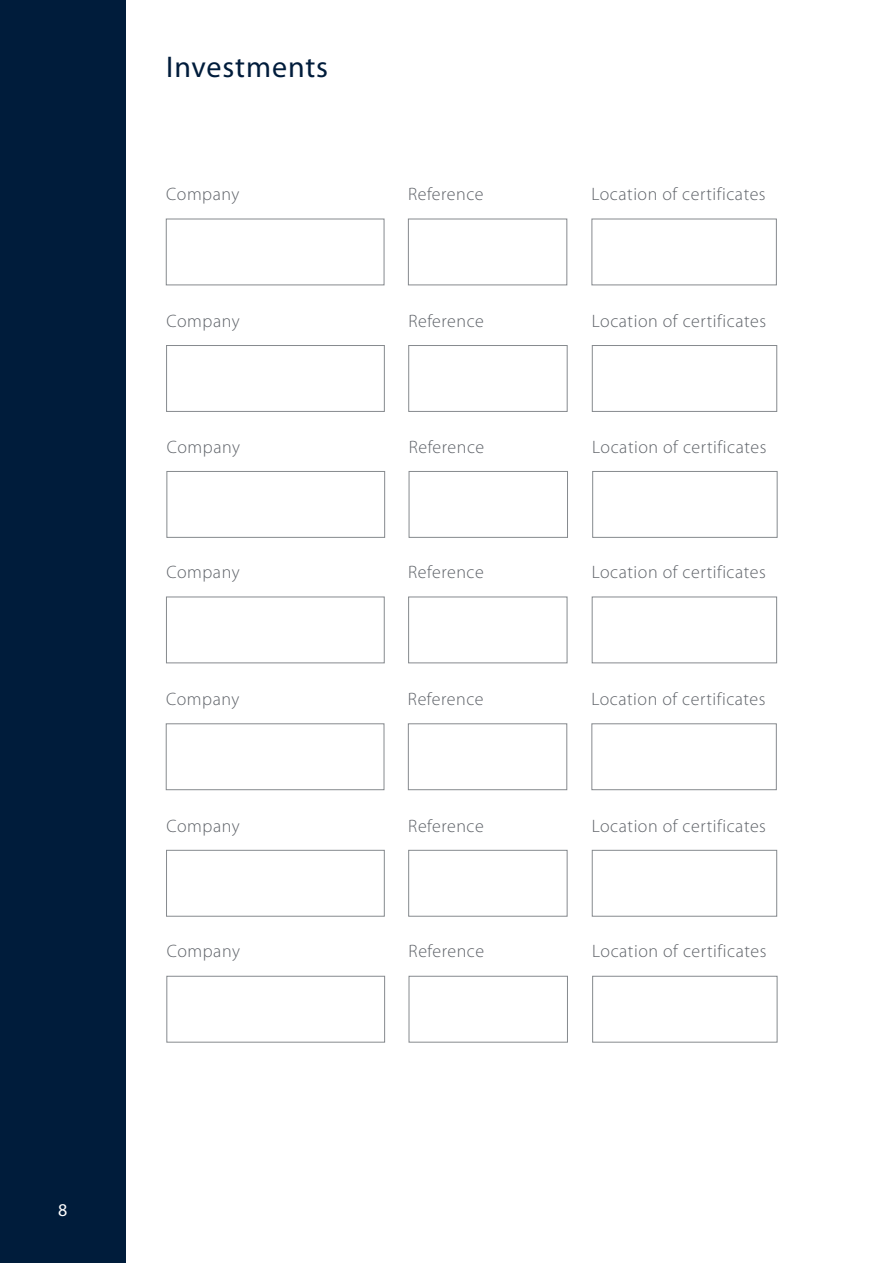
<style>
.page{position:relative;width:893px;height:1263px;background:#fff}
.page>*{position:absolute;margin:0;border:0;box-sizing:border-box;transform-origin:0 0}
.t1{font:30px "Myriad Pro";letter-spacing:.03em;color:#001c3b}
.t2{font:300 18px "Myriad Pro";letter-spacing:.03em;color:#5f6369}
.t3{font:18px "Myriad Pro";color:#fff}
</style>
<div class="page">
<div style="left:0;top:0;width:125px;height:1263px;background:#001c3b"></div>
<div style="left:166px;top:219px;width:218px;height:66px;border:1px solid #868a8e"></div>
<div style="left:408px;top:219px;width:159px;height:66px;border:1px solid #868a8e"></div>
<div style="left:166px;top:345px;width:219px;height:67px;border:1px solid #868a8e"></div>
<div style="left:408px;top:345px;width:160px;height:67px;border:1px solid #868a8e"></div>
<div style="left:166px;top:471px;width:219px;height:67px;border:1px solid #868a8e"></div>
<div style="left:409px;top:471px;width:159px;height:67px;border:1px solid #868a8e"></div>
<div style="left:166px;top:597px;width:219px;height:66px;border:1px solid #868a8e"></div>
<div style="left:408px;top:597px;width:159px;height:66px;border:1px solid #868a8e"></div>
<div style="left:591px;top:219px;width:186px;height:66px;border:1px solid #868a8e"></div>
<div style="left:592px;top:345px;width:185px;height:67px;border:1px solid #868a8e"></div>
<div style="left:592px;top:471px;width:185px;height:67px;border:1px solid #868a8e"></div>
<div style="left:592px;top:597px;width:185px;height:66px;border:1px solid #868a8e"></div>
<div style="left:166px;top:723px;width:218px;height:67px;border:1px solid #868a8e"></div>
<div style="left:408px;top:723px;width:159px;height:67px;border:1px solid #868a8e"></div>
<div style="left:166px;top:850px;width:219px;height:66px;border:1px solid #868a8e"></div>
<div style="left:408px;top:850px;width:159px;height:66px;border:1px solid #868a8e"></div>
<div style="left:166px;top:976px;width:219px;height:66px;border:1px solid #868a8e"></div>
<div style="left:409px;top:976px;width:159px;height:66px;border:1px solid #868a8e"></div>
<div style="left:591px;top:723px;width:186px;height:67px;border:1px solid #868a8e"></div>
<div style="left:592px;top:850px;width:185px;height:66px;border:1px solid #868a8e"></div>
<div style="left:592px;top:976px;width:185px;height:66px;border:1px solid #868a8e"></div>
<p class="t3" style="left:58px;top:1198px;width:11px">8</p>
<p class="t1" style="left:166px;top:48px;width:164px">Investments</p>
<p class="t2" style="left:166px;top:184px;width:75px">Company</p>
<p class="t2" style="left:408px;top:184px;width:77px">Reference</p>
<p class="t2" style="left:166px;top:311px;width:75px">Company</p>
<p class="t2" style="left:408px;top:311px;width:77px">Reference</p>
<p class="t2" style="left:167px;top:437px;width:75px">Company</p>
<p class="t2" style="left:409px;top:437px;width:77px">Reference</p>
<p class="t2" style="left:166px;top:562px;width:75px">Company</p>
<p class="t2" style="left:408px;top:562px;width:77px">Reference</p>
<p class="t2" style="left:166px;top:689px;width:75px">Company</p>
<p class="t2" style="left:408px;top:689px;width:77px">Reference</p>
<p class="t2" style="left:166px;top:816px;width:75px">Company</p>
<p class="t2" style="left:408px;top:816px;width:77px">Reference</p>
<p class="t2" style="left:167px;top:941px;width:75px">Company</p>
<p class="t2" style="left:409px;top:941px;width:77px">Reference</p>
<p class="t2" style="left:591px;top:184px;width:176px">Location of certificates</p>
<p class="t2" style="left:592px;top:311px;width:176px">Location of certificates</p>
<p class="t2" style="left:592px;top:437px;width:176px">Location of certificates</p>
<p class="t2" style="left:592px;top:562px;width:176px">Location of certificates</p>
<p class="t2" style="left:591px;top:689px;width:176px">Location of certificates</p>
<p class="t2" style="left:592px;top:816px;width:176px">Location of certificates</p>
<p class="t2" style="left:592px;top:941px;width:176px">Location of certificates</p>
</div>
